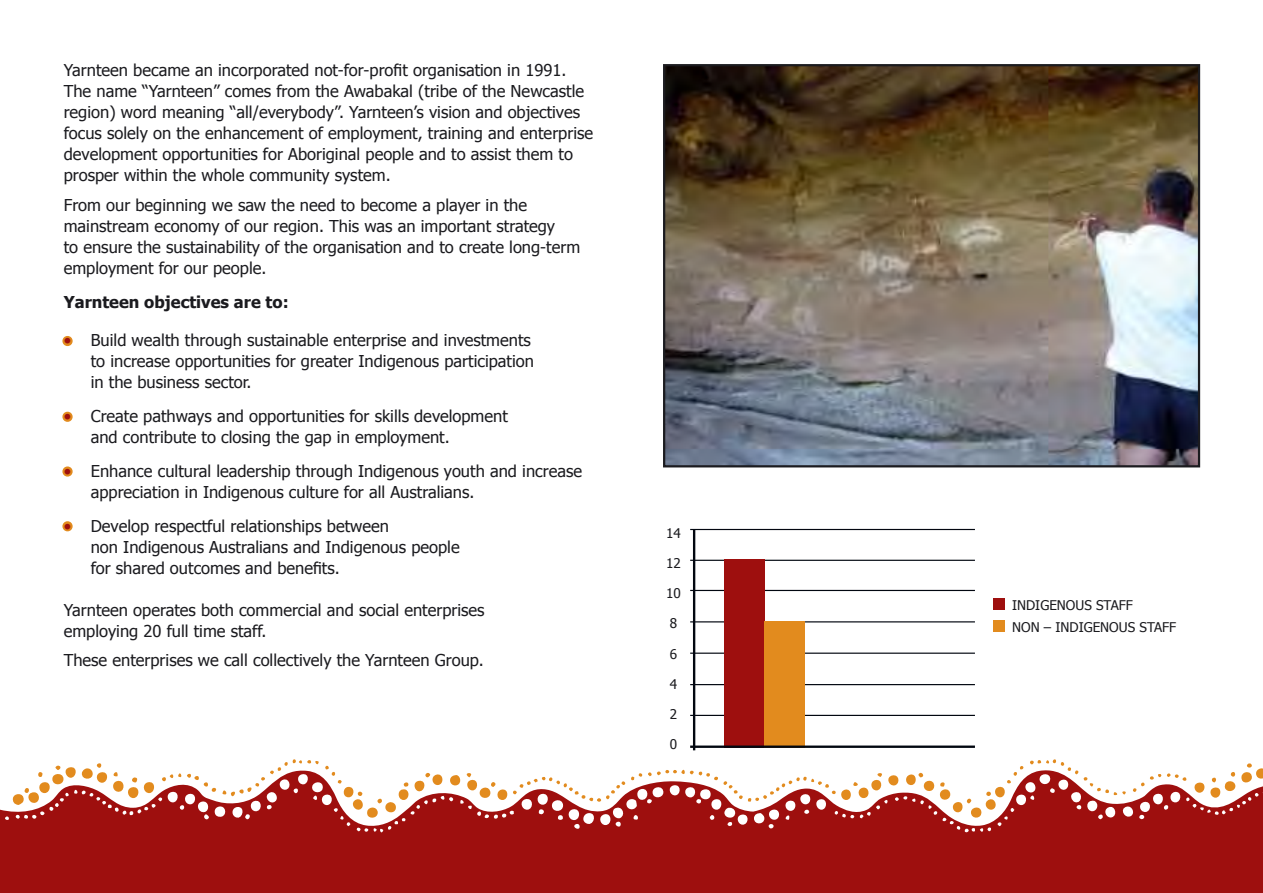
<style>
.page{position:relative;width:1263px;height:893px;background:#fff}
.page>*{position:absolute;margin:0;border:0;box-sizing:border-box;transform-origin:0 0}
.t1{font:16.35px/21px "Tahoma";color:#1b1b1f}
.t2{font:700 16.35px "Tahoma";color:#1b1b1f}
.t3{font:13.35px/21.8px "Tahoma";color:#1b1b1f}
.s1{color:#9e0f0e}
</style>
<div class="page">
<svg style="left:62px;top:336px;width:11px;height:11px"></svg>
<svg style="left:62px;top:411px;width:11px;height:11px"></svg>
<svg style="left:62px;top:466px;width:11px;height:11px"></svg>
<svg style="left:62px;top:521px;width:11px;height:11px"></svg>
<img style="left:666px;top:67px;width:531px;height:397px">
<div style="left:663px;top:64px;width:537px;height:403px;border:2px solid #1b1b1f"></div>
<svg style="left:1030px;top:759px;width:222px;height:8px"></svg>
<svg style="left:55px;top:759px;width:264px;height:8px"></svg>
<svg style="left:0;top:767px;width:1263px;height:126px;fill:#9e0f0e"></svg>
<hr style="left:690px;top:715px;width:285px;height:1px;background:#020710">
<hr style="left:690px;top:684px;width:285px;height:1px;background:#020710">
<hr style="left:690px;top:653px;width:285px;height:1px;background:#020710">
<hr style="left:690px;top:621px;width:285px;height:1px;background:#020710">
<hr style="left:690px;top:590px;width:285px;height:1px;background:#020710">
<hr style="left:690px;top:560px;width:285px;height:1px;background:#020710">
<hr style="left:690px;top:529px;width:285px;height:1px;background:#020710">
<div style="left:724px;top:559px;width:40px;height:188px;background:#9e0f0e"></div>
<div style="left:764px;top:621px;width:40px;height:126px;background:#e28b1e"></div>
<hr style="left:693px;top:530px;width:2px;height:220px;background:#020710">
<hr style="left:690px;top:745px;width:285px;height:3px;background:#020710">
<div style="left:993px;top:598px;width:12px;height:12px;background:#9e0f0e"></div>
<div style="left:993px;top:620px;width:12px;height:12px;background:#e28b1e"></div>
<p class="t1" style="left:64px;top:59px;width:531px">Yarnteen became an incorporated not-for-profit organisation in 1991.<br>The name “Yarnteen” comes from the Awabakal (tribe of the Newcastle region) word meaning “all/everybody”. Yarnteen’s vision and objectives focus solely on the enhancement of employment, training and enterprise development opportunities for Aboriginal people and to assist them to prosper within the whole community system.</p>
<p class="t1" style="left:64px;top:194px;width:518px">From our beginning we saw the need to become a player in the mainstream economy of our region. This was an important strategy<br>to ensure the sustainability of the organisation and to create long-term employment for our people.</p>
<p class="t2" style="left:64px;top:292px;width:226px">Yarnteen objectives are to:</p>
<p class="t1" style="left:91px;top:329px;width:445px;text-indent:-27px"><span class="s1">•</span> Build wealth through sustainable enterprise and investments to increase opportunities for greater Indigenous participation in the business sector.</p>
<p class="t1" style="left:91px;top:405px;width:419px;text-indent:-27px"><span class="s1">•</span> Create pathways and opportunities for skills development and contribute to closing the gap in employment.</p>
<p class="t1" style="left:91px;top:460px;width:493px;text-indent:-27px"><span class="s1">•</span> Enhance cultural leadership through Indigenous youth and increase appreciation in Indigenous culture for all Australians.</p>
<p class="t1" style="left:91px;top:515px;width:370px;text-indent:-27px"><span class="s1">•</span> Develop respectful relationships between<br>non Indigenous Australians and Indigenous people for shared outcomes and benefits.</p>
<p class="t1" style="left:64px;top:599px;width:422px">Yarnteen operates both commercial and social enterprises employing 20 full time staff.</p>
<p class="t1" style="left:64px;top:649px;width:422px">These enterprises we call collectively the Yarnteen Group.</p>
<p class="t3" style="left:666px;top:521px;width:16px">14</p>
<p class="t3" style="left:666px;top:552px;width:16px">12</p>
<p class="t3" style="left:666px;top:582px;width:16px">10</p>
<p class="t3" style="left:670px;top:612px;width:9px">8</p>
<p class="t3" style="left:670px;top:642px;width:9px">6</p>
<p class="t3" style="left:670px;top:673px;width:9px">4</p>
<p class="t3" style="left:670px;top:703px;width:9px">2</p>
<p class="t3" style="left:670px;top:733px;width:9px">0</p>
<p class="t3" style="left:1012px;top:594px;width:166px">INDIGENOUS STAFF<br>NON – INDIGENOUS STAFF</p>
</div>
